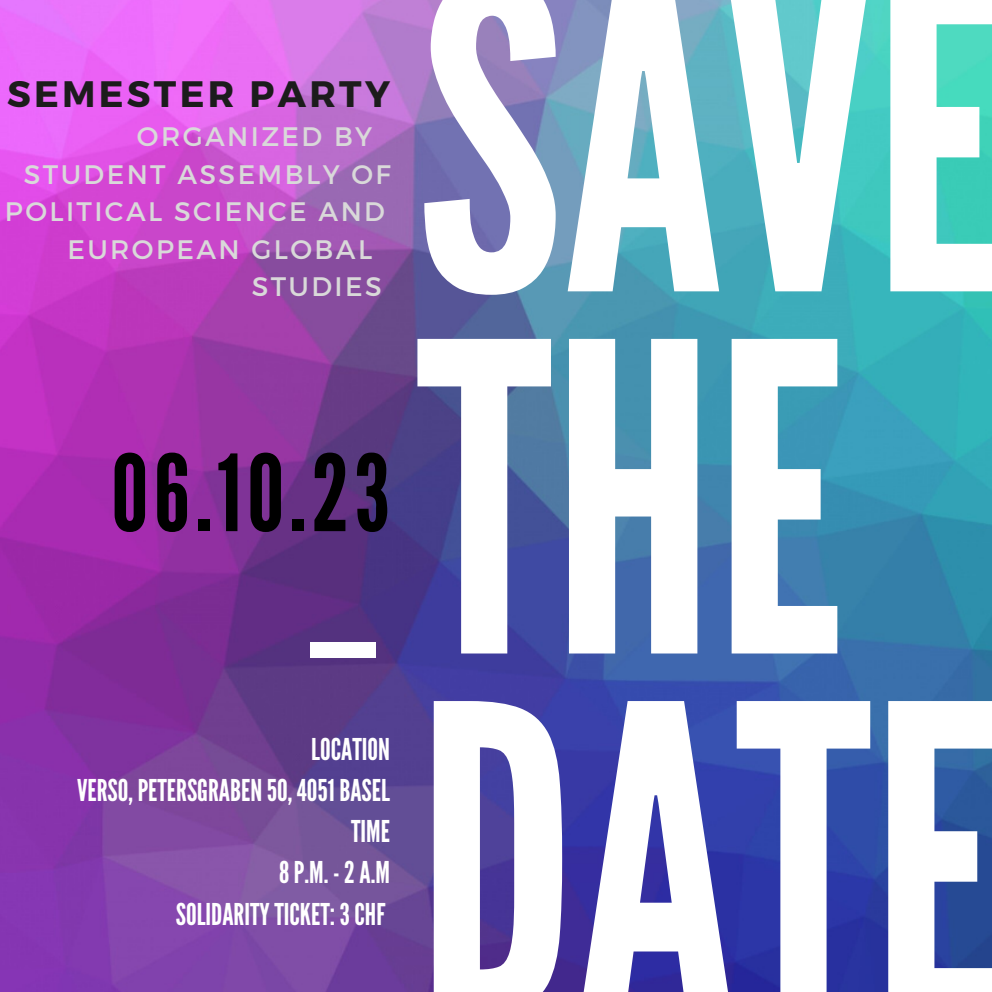
<style>
.page{position:relative;width:992px;height:992px;background:#fff}
.page>*{position:absolute;margin:0;border:0;box-sizing:border-box;transform-origin:0 0}
.t1{font:428px/362px "League Gothic";color:#fff}
.t2{font:105.75px "League Gothic";color:#000}
.t3{font:700 36.75px "Montserrat";letter-spacing:.09em;color:#1c1c1c}
.t4{font:30px "League Gothic";color:#fff}
.t5{font:26.75px "Montserrat";letter-spacing:.09em;color:#d9d9d9}
</style>
<div class="page">
<img style="left:0;top:0;width:992px;height:992px">
<div style="left:310px;top:643px;width:66px;height:15px;background:#fff"></div>
<p class="t3" style="left:7px;top:70px;width:384px">SEMESTER PARTY</p>
<p class="t5" style="left:137px;top:119px;width:237px">ORGANIZED BY</p>
<p class="t5" style="left:24px;top:157px;width:369px">STUDENT ASSEMBLY OF</p>
<p class="t5" style="left:5px;top:194px;width:382px">POLITICAL SCIENCE AND</p>
<p class="t5" style="left:67px;top:232px;width:306px">EUROPEAN GLOBAL</p>
<p class="t5" style="left:252px;top:269px;width:131px">STUDIES</p>
<p class="t2" style="left:111px;top:432px;width:280px">06.10.23</p>
<p class="t4" style="left:311px;top:731px;width:80px">LOCATION</p>
<p class="t4" style="left:77px;top:773px;width:314px">VERSO,PETERSGRABEN50,4051BASEL</p>
<p class="t4" style="left:351px;top:814px;width:40px">TIME</p>
<p class="t4" style="left:279px;top:855px;width:112px">8P.M. - 2A.M</p>
<p class="t4" style="left:176px;top:897px;width:211px">SOLIDARITYTICKET:3CHF</p>
<p class="t1" style="left:417px;top:-33px;width:589px">SAVE<br>THE<br>DATE</p>
</div>
